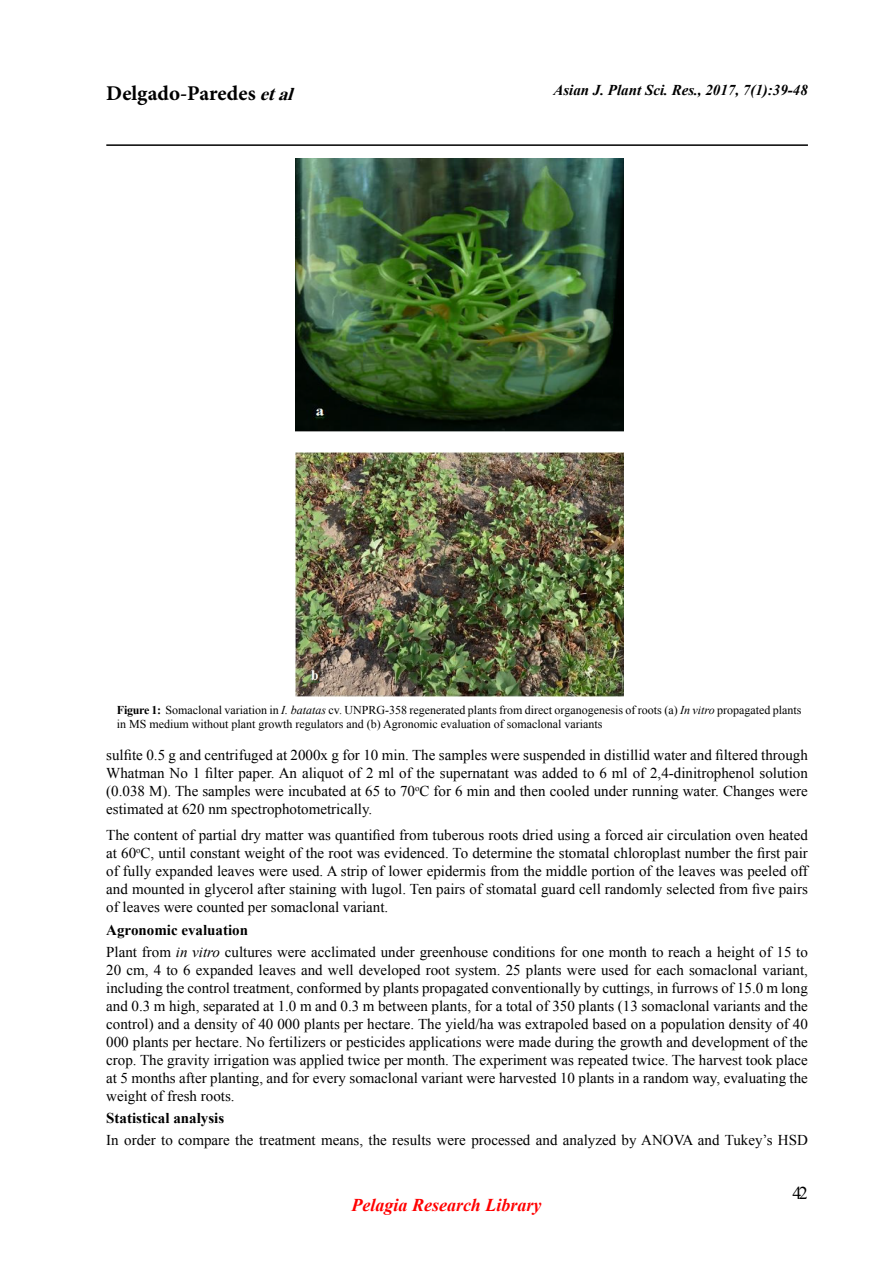
<style>
.page{position:relative;width:893px;height:1263px;background:#fff}
.page>*{position:absolute;margin:0;border:0;box-sizing:border-box;transform-origin:0 0}
.t1{font:700 21px "Minion Pro";color:#000}
.t2{font:italic 700 18px "Times New Roman";color:#f00}
.t3{font:18px "Times New Roman";color:#000}
.t4{font:15px/18px "Times New Roman";color:#000;text-align:justify}
.t5{font:italic 700 15px "Times New Roman";color:#000}
.t6{font:700 15px "Times New Roman";color:#000}
.t7{font:12px/14.4px "Times New Roman";color:#000}
.s1{font-family:"Times";font-style:italic;font-size:18px}
.s2{font-weight:700}
.s3{font-style:italic}
</style>
<div class="page">
<hr style="left:106px;top:144px;width:702px;height:2px;background:#000">
<img style="left:295px;top:158px;width:328px;height:274px">
<img style="left:295px;top:453px;width:328px;height:244px">
<h1 class="t1" style="left:106px;top:79px;width:194px">Delgado-Paredes <span class="s1">etal</span></h1>
<p class="t5" style="left:553px;top:80px;width:256px">Asian J. Plant Sci. Res., 2017, 7(1):39-48</p>
<p class="t7" style="left:117px;top:702px;width:686px"><span class="s2">Figure 1:</span> Somaclonal variation in <span class="s3">I. batatas</span> cv. UNPRG-358 regenerated plants from direct organogenesis of roots (a) <span class="s3">In vitro</span> propagated plants in MS medium without plant growth regulators and (b) Agronomic evaluation of somaclonal variants</p>
<p class="t4" style="left:106px;top:746px;width:703px">sulfite 0.5 g and centrifuged at 2000x g for 10 min. The samples were suspended in distillid water and filtered through Whatman No 1 filter paper. An aliquot of 2 ml of the supernatant was added to 6 ml of 2,4-dinitrophenol solution (0.038 M). The samples were incubated at 65 to 70<sup>o</sup>C for 6 min and then cooled under running water. Changes were estimated at 620 nm spectrophotometrically.</p>
<p class="t4" style="left:106px;top:826px;width:703px">The content of partial dry matter was quantified from tuberous roots dried using a forced air circulation oven heated at 60<sup>o</sup>C, until constant weight of the root was evidenced. To determine the stomatal chloroplast number the first pair of fully expanded leaves were used. A strip of lower epidermis from the middle portion of the leaves was peeled off and mounted in glycerol after staining with lugol. Ten pairs of stomatal guard cell randomly selected from five pairs of leaves were counted per somaclonal variant.</p>
<p class="t4" style="left:106px;top:918px;width:703px;line-height:22.2px"><span class="s2">Agronomic evaluation<br></span>Plant from <span class="s3">in vitro</span> cultures were acclimated under greenhouse conditions for one month to reach a height of 15 to</p>
<p class="t4" style="left:106px;top:961px;width:703px">20 cm, 4 to 6 expanded leaves and well developed root system. 25 plants were used for each somaclonal variant, including the control treatment, conformed by plants propagated conventionally by cuttings, in furrows of 15.0 m long and 0.3 m high, separated at 1.0 m and 0.3 m between plants, for a total of 350 plants (13 somaclonal variants and the control) and a density of 40 000 plants per hectare. The yield/ha was extrapoled based on a population density of 40<br>000 plants per hectare. No fertilizers or pesticides applications were made during the growth and development of the crop. The gravity irrigation was applied twice per month. The experiment was repeated twice. The harvest took place at 5 months after planting, and for every somaclonal variant were harvested 10 plants in a random way, evaluating the weight of fresh roots.</p>
<p class="t6" style="left:106px;top:1108px;width:119px">Statistical analysis</p>
<p class="t4" style="left:106px;top:1131px;width:703px">In order to compare the treatment means, the results were processed and analyzed by ANOVA and Tukey’s HSD</p>
<p class="t2" style="left:351px;top:1193px;width:191px">Pelagia Research Library</p>
<p class="t3" style="left:793px;top:1181px;width:17px">42</p>
</div>
